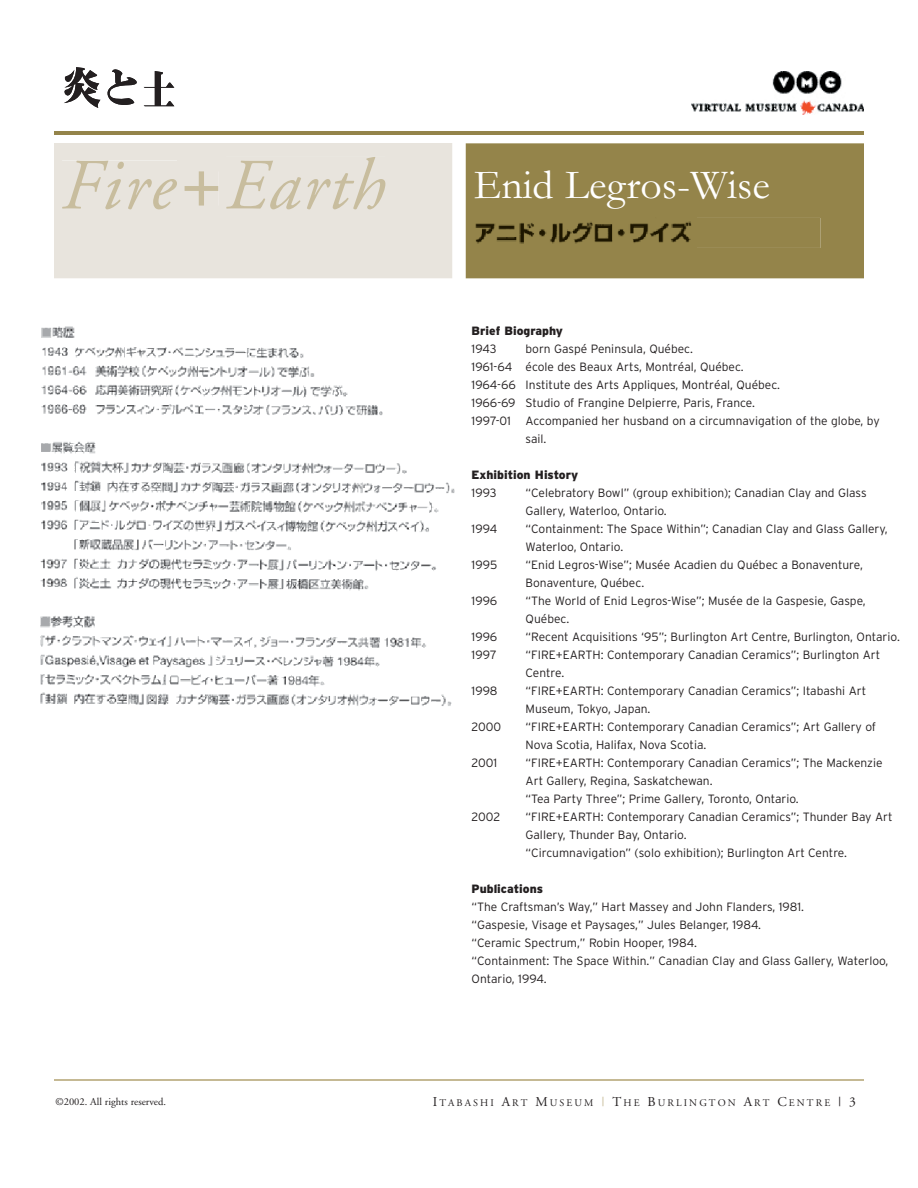
<style>
.page{position:relative;width:918px;height:1188px;background:#fff}
.page>*{position:absolute;margin:0;border:0;box-sizing:border-box;transform-origin:0 0}
.t1{font:italic 72px "Adobe Garamond";letter-spacing:.025em;color:#c8bd9e}
.t2{font:42px "Garamond";color:#fff}
.t3{font:300 12px/18px "Interstate";color:#231f20}
.t4{font:900 12px "Interstate";color:#231f20}
.t5{font:10.5px "Adobe Garamond";color:#231f20}
.t6{font:10.2px "Adobe Garamond";letter-spacing:.205em;color:#231f20}
.s1{font-family:"Interstate";font-weight:300;font-style:normal}
.s2{font-size:13.5px}
.s3{font-size:13.5px;color:#c5b994}
</style>
<div class="page">
<div style="left:466px;top:143px;width:398px;height:135px;background:#94844a"></div>
<div style="left:54px;top:143px;width:398px;height:135px;background:#e8e4dd"></div>
<hr style="left:54px;top:131px;width:810px;height:4px;background:#94844a">
<hr style="left:54px;top:1079px;width:810px;height:2px;background:#c5b994">
<img style="left:692px;top:72px;width:172px;height:42px">
<div style="left:62px;top:161px;width:115px;height:48px;background:#e8e4dd"></div>
<div style="left:185px;top:171px;width:33px;height:35px;background:#e8e4dd"></div>
<div style="left:226px;top:157px;width:159px;height:52px;background:#e8e4dd"></div>
<img style="left:40px;top:326px;width:415px;height:380px">
<svg style="left:64px;top:67px;width:110px;height:41px"></svg>
<div style="left:471px;top:218px;width:349px;height:30px;background:#94844a"></div>
<img style="left:471px;top:218px;width:225px;height:29px">
<h1 class="t1" style="left:59px;top:157px;width:325px">Fire<span class="s1">+</span>Earth</h1>
<p class="t5" style="left:56px;top:1098px;width:112px">©2002. All rights reserved.</p>
<h2 class="t2" style="left:474px;top:170px;width:298px">Enid Legros-Wise</h2>
<p class="t4" style="left:472px;top:326px;width:93px">Brief Biography</p>
<p class="t3" style="left:472px;top:341px;width:27px">1943</p>
<p class="t3" style="left:526px;top:341px;width:169px">born Gaspé Peninsula, Québec.</p>
<p class="t3" style="left:472px;top:359px;width:274px">1961-64 école des Beaux Arts, Montréal, Québec.</p>
<p class="t3" style="left:472px;top:377px;width:310px">1964-66 Institute des Arts Appliques, Montréal, Québec.</p>
<p class="t3" style="left:472px;top:395px;width:285px">1966-69 Studio of Frangine Delpierre, Paris, France.</p>
<p class="t3" style="left:472px;top:413px;width:410px">1997-01 Accompanied her husband on a circumnavigation of the globe, by</p>
<p class="t3" style="left:526px;top:431px;width:22px">sail.</p>
<p class="t4" style="left:472px;top:470px;width:108px">Exhibition History</p>
<p class="t3" style="left:472px;top:485px;width:27px">1993</p>
<p class="t3" style="left:526px;top:485px;width:342px">“Celebratory Bowl” (group exhibition); Canadian Clay and Glass<br>Gallery, Waterloo, Ontario.</p>
<p class="t3" style="left:472px;top:521px;width:27px">1994</p>
<p class="t3" style="left:526px;top:521px;width:364px">“Containment: The Space Within”; Canadian Clay and Glass Gallery,<br>Waterloo, Ontario.</p>
<p class="t3" style="left:472px;top:557px;width:27px">1995</p>
<p class="t3" style="left:526px;top:557px;width:339px">“Enid Legros-Wise”; Musée Acadien du Québec a Bonaventure,<br>Bonaventure, Québec.</p>
<p class="t3" style="left:472px;top:593px;width:27px">1996</p>
<p class="t3" style="left:526px;top:593px;width:342px">“The World of Enid Legros-Wise”; Musée de la Gaspesie, Gaspe,<br>Québec.</p>
<p class="t3" style="left:472px;top:629px;width:27px">1996</p>
<p class="t3" style="left:526px;top:629px;width:376px">“Recent Acquisitions ‘95”; Burlington Art Centre, Burlington, Ontario.</p>
<p class="t3" style="left:472px;top:647px;width:27px">1997</p>
<p class="t3" style="left:526px;top:647px;width:356px">“FIRE+EARTH: Contemporary Canadian Ceramics”; Burlington Art<br>Centre.</p>
<p class="t3" style="left:472px;top:683px;width:27px">1998</p>
<p class="t3" style="left:526px;top:683px;width:342px">“FIRE+EARTH: Contemporary Canadian Ceramics”; Itabashi Art<br>Museum, Tokyo, Japan.</p>
<p class="t3" style="left:472px;top:719px;width:31px">2000</p>
<p class="t3" style="left:526px;top:719px;width:352px">“FIRE+EARTH: Contemporary Canadian Ceramics”; Art Gallery of<br>Nova Scotia, Halifax, Nova Scotia.</p>
<p class="t3" style="left:472px;top:755px;width:27px">2001</p>
<p class="t3" style="left:526px;top:755px;width:359px">“FIRE+EARTH: Contemporary Canadian Ceramics”; The Mackenzie<br>Art Gallery, Regina, Saskatchewan.<br>“Tea Party Three”; Prime Gallery, Toronto, Ontario.</p>
<p class="t3" style="left:472px;top:809px;width:30px">2002</p>
<p class="t3" style="left:526px;top:809px;width:369px">“FIRE+EARTH: Contemporary Canadian Ceramics”; Thunder Bay Art<br>Gallery, Thunder Bay, Ontario.<br>“Circumnavigation” (solo exhibition); Burlington Art Centre.</p>
<p class="t4" style="left:472px;top:884px;width:73px">Publications</p>
<p class="t3" style="left:472px;top:899px;width:418px">“The Craftsman’s Way,” Hart Massey and John Flanders, 1981.<br>“Gaspesie, Visage et Paysages,” Jules Belanger, 1984.<br>“Ceramic Spectrum,” Robin Hooper, 1984.<br>“Containment: The Space Within.” Canadian Clay and Glass Gallery, Waterloo, Ontario, 1994.</p>
<p class="t6" style="left:433px;top:1098px;width:425px"><span class="s2">I</span>TABASHI <span class="s2">A</span>RT <span class="s2">M</span>USEUM <span class="s3">|</span> <span class="s2">T</span>HE <span class="s2">B</span>URLINGTON <span class="s2">A</span>RT <span class="s2">C</span>ENTRE <span class="s2">| 3</span></p>
</div>
